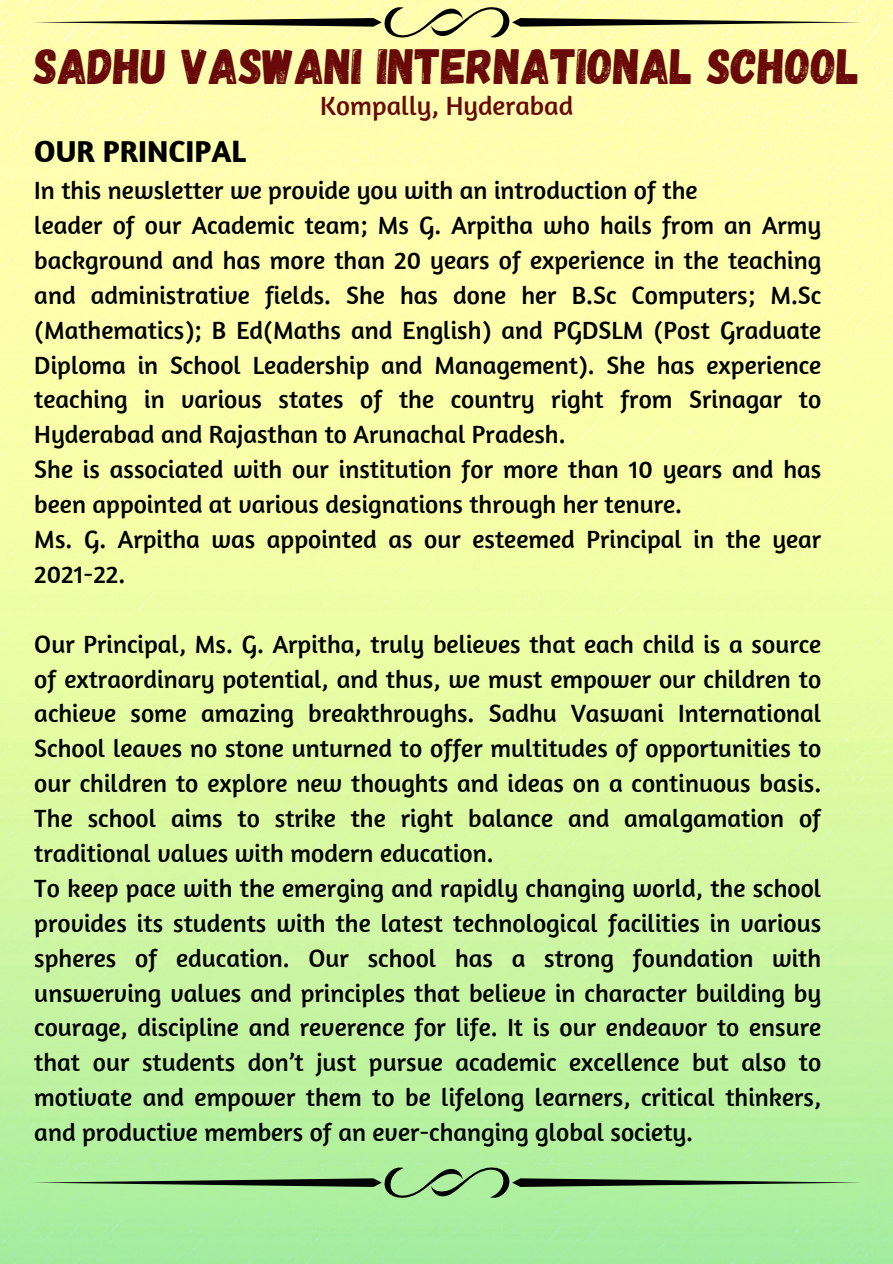
<style>
.page{position:relative;width:893px;height:1264px;background:#fff}
.page>*{position:absolute;margin:0;border:0;box-sizing:border-box;transform-origin:0 0}
.t1{font:49.5px "Gagalin";color:#690909}
.t2{font:700 30.9px "Amaranth";color:#000}
.t3{font:27px "Amaranth";color:#690909}
.t4{font:25.5px/34.8px "Amaranth";color:#000;text-align:justify}
</style>
<div class="page">
<img style="left:0;top:0;width:892px;height:1263px">
<svg style="left:32px;top:5px;width:829px;height:35px;background:#dcdc98"></svg>
<svg style="left:32px;top:1165px;width:829px;height:34px;background:#97cf8a"></svg>
<p class="t1" style="left:34px;top:34px;width:826px">SADHU VASWANI INTERNATIONAL SCHOOL</p>
<p class="t3" style="left:320px;top:88px;width:254px">Kompally, Hyderabad</p>
<h1 class="t2" style="left:34px;top:132px;width:213px">OUR PRINCIPAL</h1>
<p class="t4" style="left:34px;top:172px;width:664px">In this newsletter we provide you with an introduction of the</p>
<p class="t4" style="left:34px;top:207px;width:788px">leader of our Academic team; Ms G. Arpitha who hails from an Army background and has more than 20 years of experience in the teaching and administrative fields. She has done her B.Sc Computers; M.Sc (Mathematics); B Ed(Maths and English) and PGDSLM (Post Graduate Diploma in School Leadership and Management). She has experience teaching in various states of the country right from Srinagar to Hyderabad and Rajasthan to Arunachal Pradesh.</p>
<p class="t4" style="left:34px;top:451px;width:788px">She is associated with our institution for more than 10 years and has been appointed at various designations through her tenure.</p>
<p class="t4" style="left:34px;top:521px;width:788px">Ms. G. Arpitha was appointed as our esteemed Principal in the year<br>2021-22.</p>
<p class="t4" style="left:34px;top:626px;width:788px">Our Principal, Ms. G. Arpitha, truly believes that each child is a source of extraordinary potential, and thus, we must empower our children to achieve some amazing breakthroughs. Sadhu Vaswani International School leaves no stone unturned to offer multitudes of opportunities to our children to explore new thoughts and ideas on a continuous basis.<br>The school aims to strike the right balance and amalgamation of traditional values with modern education.</p>
<p class="t4" style="left:34px;top:870px;width:788px">To keep pace with the emerging and rapidly changing world, the school provides its students with the latest technological facilities in various spheres of education. Our school has a strong foundation with unswerving values and principles that believe in character building by courage, discipline and reverence for life. It is our endeavor to ensure that our students don’t just pursue academic excellence but also to motivate and empower them to be lifelong learners, critical thinkers, and productive members of an ever-changing global society.</p>
</div>
